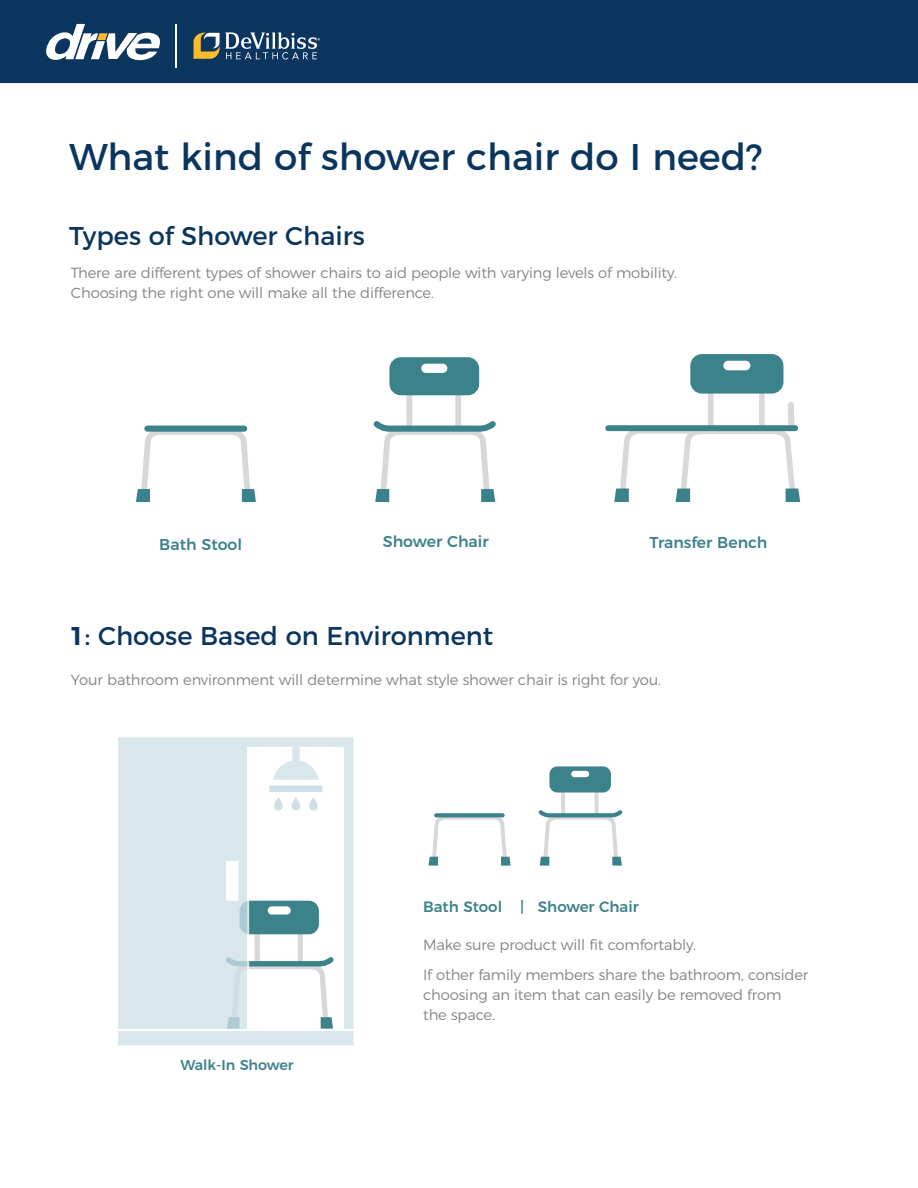
<style>
.page{position:relative;width:918px;height:1188px;background:#fff}
.page>*{position:absolute;margin:0;border:0;box-sizing:border-box;transform-origin:0 0}
.t1{font:37.2px "Montserrat";color:#0a355e}
.t2{font:25.65px "Montserrat";color:#0a355e}
.t3{font:500 15.75px "Montserrat";color:#3d828b}
.t4{font:500 15px "Montserrat";color:#3d828b}
.t5{font:300 14.7px/20px "Montserrat";letter-spacing:-.01em;color:#828487}
.t6{font:500 14.25px "Montserrat";color:#3d828b}
.s1{font-weight:600}
</style>
<div class="page">
<svg style="left:118px;top:737px;width:236px;height:292px"></svg>
<div style="left:116px;top:1029px;width:240px;height:19px;background:#d9e6ec;border:2px solid #fff"></div>
<hr style="left:561px;top:792px;width:4px;height:22px;background:#d8d8d8">
<svg style="left:595px;top:793px;width:4px;height:13px"></svg>
<div style="left:551px;top:768px;width:58px;height:23px;background:#3c828a;border-radius:6px"></div>
<div style="left:549px;top:766px;width:62px;height:27px;border:4px solid #3c828a;border-radius:6px"></div>
<svg style="left:538px;top:806px;width:85px;height:60px"></svg>
<div style="left:571px;top:771px;width:18px;height:6px;background:#fff;border-radius:3px"></div>
<hr style="left:436px;top:813px;width:67px;height:4px;background:#699ea5">
<svg style="left:429px;top:814px;width:82px;height:52px"></svg>
<svg style="left:373px;top:357px;width:123px;height:145px"></svg>
<div style="left:421px;top:364px;width:26px;height:9px;background:#fff;border-radius:5px"></div>
<svg style="left:136px;top:425px;width:120px;height:77px"></svg>
<div style="left:708px;top:392px;width:6px;height:35px;background:#d8d8d8"></div>
<div style="left:759px;top:393px;width:6px;height:34px;background:#d8d8d8"></div>
<div style="left:693px;top:357px;width:88px;height:34px;background:#3c828a;border-radius:9px"></div>
<div style="left:690px;top:354px;width:93px;height:40px;border:6px solid #3c828a;border-radius:9px"></div>
<div style="left:723px;top:361px;width:27px;height:9px;background:#fff;border-radius:5px"></div>
<svg style="left:614px;top:399px;width:186px;height:103px"></svg>
<div style="left:608px;top:425px;width:187px;height:6px;background:#3c828a"></div>
<svg style="left:270px;top:785px;width:52px;height:7px"></svg>
<svg style="left:309px;top:797px;width:9px;height:14px"></svg>
<div style="left:308px;top:796px;width:11px;height:16px;border:1px solid #fff;border-radius:5px"></div>
<svg style="left:291px;top:797px;width:10px;height:14px"></svg>
<div style="left:290px;top:796px;width:11px;height:16px;border:1px solid #fff;border-radius:5px"></div>
<svg style="left:274px;top:797px;width:9px;height:14px"></svg>
<div style="left:273px;top:796px;width:11px;height:16px;border:1px solid #fff;border-radius:5px"></div>
<div style="left:0;top:0;width:918px;height:84px;background:#0a355e"></div>
<svg style="left:193px;top:32px;width:127px;height:27px;background:#546c7c"></svg>
<svg style="left:45px;top:24px;width:116px;height:37px"></svg>
<hr style="left:175px;top:24px;width:1px;height:44px;background:#fff">
<p class="t1" style="left:69px;top:127px;width:695px">What kind of shower chair do I need?</p>
<p class="t2" style="left:69px;top:216px;width:297px">Types of Shower Chairs</p>
<p class="t5" style="left:71px;top:261px;width:608px">There are different types of shower chairs to aid people with varying levels of mobility.<br>Choosing the right one will make all the difference.</p>
<p class="t3" style="left:159px;top:531px;width:84px">Bath Stool</p>
<p class="t3" style="left:383px;top:529px;width:107px">Shower Chair</p>
<p class="t3" style="left:650px;top:529px;width:120px">Transfer Bench</p>
<p class="t2" style="left:69px;top:616px;width:426px"><span class="s1">1</span>: Choose Based on Environment</p>
<p class="t5" style="left:71px;top:669px;width:592px">Your bathroom environment will determine what style shower chair is right for you.</p>
<p class="t4" style="left:423px;top:894px;width:217px">Bath Stool | Shower Chair</p>
<p class="t6" style="left:181px;top:1053px;width:115px">Walk-In Shower</p>
<p class="t5" style="left:423px;top:934px;width:275px">Make sure product will fit comfortably.</p>
<p class="t5" style="left:423px;top:964px;width:387px">If other family members share the bathroom, consider choosing an item that can easily be removed from the space.</p>
</div>
